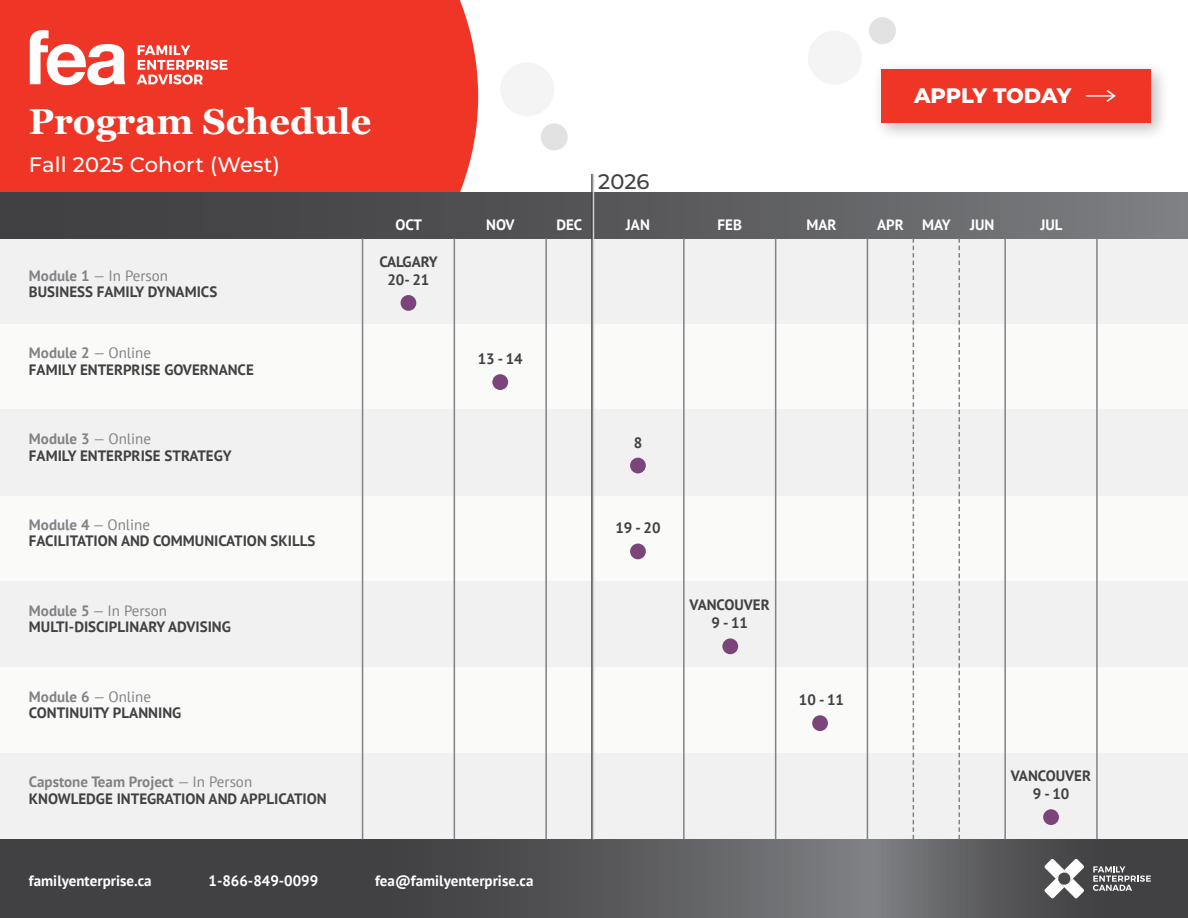
<style>
.page{position:relative;width:1188px;height:918px;background:#fff}
.page>*{position:absolute;margin:0;border:0;box-sizing:border-box;transform-origin:0 0}
.t1{font:700 36px "Georgia";color:#fff}
.t2{font:100 21px "Montserrat";letter-spacing:.005em;color:#fff}
.t3{font:100 21px "Montserrat";color:#414042}
.t4{font:700 15px/16.5px "PT Sans";color:#414042}
.t5{font:700 15px "PT Sans";color:#fff}
.s1{color:#808285}
.s2{font-weight:400;color:#808285}
</style>
<div class="page">
<div style="left:0;top:0;width:478px;height:193px;background:#ee3526"></div>
<div style="left:0;top:238px;width:1188px;height:102px;background:#f1f1f1"></div>
<div style="left:0;top:324px;width:1188px;height:102px;background:#fafaf9"></div>
<div style="left:0;top:410px;width:1188px;height:102px;background:#f1f1f1"></div>
<div style="left:0;top:496px;width:1188px;height:108px;background:#fafaf9"></div>
<div style="left:0;top:193px;width:1188px;height:45px;background:linear-gradient(to right,#393739,#797a7d)"></div>
<div style="left:0;top:582px;width:1188px;height:102px;background:#f1f1f1"></div>
<div style="left:0;top:668px;width:1188px;height:102px;background:#fafaf9"></div>
<div style="left:0;top:753px;width:1188px;height:102px;background:#f1f1f1"></div>
<svg style="left:0;top:839px;width:1188px;height:79px;background:#515154"></svg>
<svg style="left:1044px;top:859px;width:40px;height:39px"></svg>
<svg style="left:1093px;top:866px;width:58px;height:25px"></svg>
<svg style="left:137px;top:45px;width:90px;height:39px"></svg>
<svg style="left:30px;top:30px;width:96px;height:55px"></svg>
<div style="left:500px;top:62px;width:54px;height:54px;background:#f4f4f5;border-radius:50%"></div>
<div style="left:541px;top:123px;width:27px;height:27px;background:#e2e2e3;border-radius:50%"></div>
<div style="left:872px;top:60px;width:298px;height:83px;background:#000;opacity:.26"></div>
<div style="left:881px;top:69px;width:270px;height:54px;background:#ee3526"></div>
<svg style="left:1086px;top:90px;width:30px;height:12px"></svg>
<div style="left:808px;top:31px;width:54px;height:54px;background:#f4f4f5;border-radius:50%"></div>
<div style="left:869px;top:17px;width:27px;height:27px;background:#e2e2e3;border-radius:50%"></div>
<hr style="left:362px;top:238px;width:1px;height:601px;background:#808285">
<hr style="left:454px;top:238px;width:1px;height:601px;background:#808285">
<hr style="left:545px;top:238px;width:2px;height:601px;background:#808285">
<hr style="left:775px;top:238px;width:1px;height:601px;background:#808285">
<hr style="left:683px;top:238px;width:2px;height:601px;background:#808285">
<hr style="left:867px;top:238px;width:1px;height:601px;background:#808285">
<div style="left:492px;top:374px;width:16px;height:16px;background:#7b457c;border-radius:50%"></div>
<div style="left:630px;top:458px;width:16px;height:15px;background:#7b457c;border-radius:50%"></div>
<div style="left:630px;top:544px;width:16px;height:15px;background:#7b457c;border-radius:50%"></div>
<div style="left:812px;top:715px;width:16px;height:16px;background:#7b457c;border-radius:50%"></div>
<div style="left:1043px;top:809px;width:16px;height:16px;background:#7b457c;border-radius:50%"></div>
<svg style="left:913px;top:238px;width:1px;height:601px"></svg>
<hr style="left:1004px;top:238px;width:2px;height:601px;background:#808285">
<hr style="left:591px;top:174px;width:2px;height:665px;background:#414042">
<hr style="left:593px;top:174px;width:1px;height:665px;background:#d1d3d4">
<hr style="left:1096px;top:238px;width:2px;height:601px;background:#808285">
<div style="left:401px;top:295px;width:15px;height:16px;background:#7b457c;border-radius:50%"></div>
<div style="left:722px;top:638px;width:16px;height:16px;background:#7b457c;border-radius:50%"></div>
<svg style="left:958px;top:238px;width:2px;height:601px"></svg>
<h1 class="t1" style="left:29px;top:98px;width:344px">Program Schedule</h1>
<h2 class="t2" style="left:29px;top:151px;width:252px">Fall 2025 Cohort (West)</h2>
<p class="t4" style="left:29px;top:267px;width:190px"><span class="s1">Module 1</span> <span class="s2">— In Person<br></span>BUSINESS FAMILY DYNAMICS</p>
<p class="t5" style="left:396px;top:215px;width:28px">OCT</p>
<p class="t5" style="left:486px;top:215px;width:30px">NOV</p>
<p class="t4" style="left:379px;top:252px;width:60px;line-height:18px;text-align:center">CALGARY<br>20- 21</p>
<p class="t4" style="left:29px;top:344px;width:226px"><span class="s1">Module 2</span> <span class="s2">— Online<br></span>FAMILY ENTERPRISE GOVERNANCE</p>
<p class="t4" style="left:478px;top:350px;width:47px">13 - 14</p>
<p class="t4" style="left:29px;top:430px;width:204px"><span class="s1">Module 3</span> <span class="s2">— Online<br></span>FAMILY ENTERPRISE STRATEGY</p>
<p class="t4" style="left:29px;top:516px;width:288px"><span class="s1">Module 4</span> <span class="s2">— Online<br></span>FACILITATION AND COMMUNICATION SKILLS</p>
<p class="t4" style="left:29px;top:602px;width:203px"><span class="s1">Module 5</span> <span class="s2">— In Person<br></span>MULTI-DISCIPLINARY ADVISING</p>
<p class="t4" style="left:29px;top:688px;width:154px"><span class="s1">Module 6</span> <span class="s2">— Online<br></span>CONTINUITY PLANNING</p>
<p class="t4" style="left:29px;top:774px;width:299px"><span class="s1">Capstone Team Project</span> <span class="s2">— In Person<br></span>KNOWLEDGE INTEGRATION AND APPLICATION</p>
<h2 class="t3" style="left:598px;top:168px;width:53px">2026</h2>
<h2 class="t2" style="left:914px;top:82px;width:159px">APPLY TODAY</h2>
<p class="t5" style="left:556px;top:215px;width:27px">DEC</p>
<p class="t5" style="left:718px;top:215px;width:26px">FEB</p>
<p class="t5" style="left:806px;top:215px;width:32px">MAR</p>
<p class="t5" style="left:877px;top:215px;width:28px">APR</p>
<p class="t5" style="left:970px;top:215px;width:26px">JUN</p>
<p class="t5" style="left:1040px;top:215px;width:24px">JUL</p>
<p class="t5" style="left:626px;top:215px;width:25px">JAN</p>
<p class="t5" style="left:922px;top:215px;width:30px">MAY</p>
<p class="t4" style="left:634px;top:434px;width:10px">8</p>
<p class="t4" style="left:615px;top:520px;width:47px">19 - 20</p>
<p class="t4" style="left:690px;top:596px;width:82px;line-height:18px;text-align:center">VANCOUVER<br>9 - 11</p>
<p class="t4" style="left:799px;top:691px;width:47px">10 - 11</p>
<p class="t4" style="left:1011px;top:767px;width:82px;line-height:18px;text-align:center">VANCOUVER<br>9 - 10</p>
<p class="t5" style="left:29px;top:871px;width:124px">familyenterprise.ca</p>
<p class="t5" style="left:209px;top:871px;width:111px">1-866-849-0099</p>
<p class="t5" style="left:375px;top:871px;width:160px">fea@familyenterprise.ca</p>
</div>
